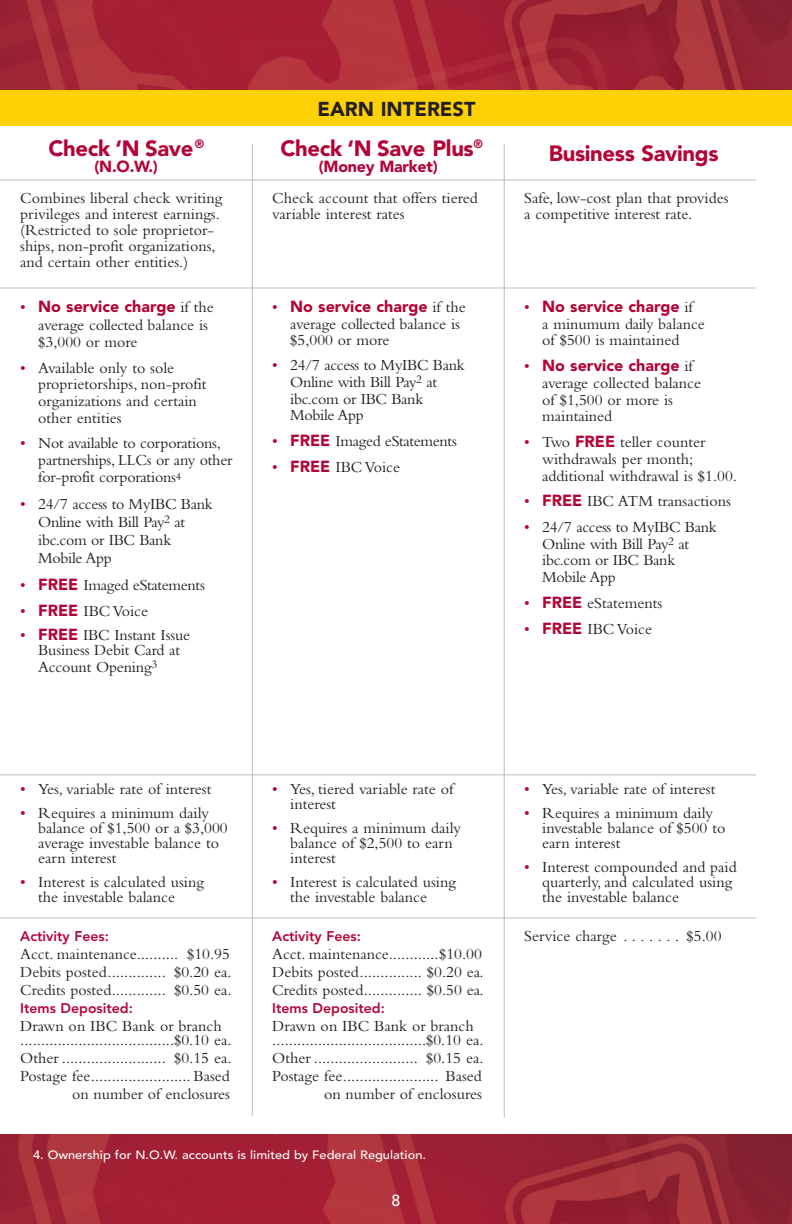
<style>
.page{position:relative;width:792px;height:1224px;background:#fff}
.page>*{position:absolute;margin:0;border:0;box-sizing:border-box;transform-origin:0 0}
.t1{font:900 22px "Avenir LT Std";letter-spacing:-.015em;color:#b30437}
.t2{font:900 20px "Avenir LT Std";color:#231f20}
.t3{font:16px/15px "Bembo Std";color:#231f20}
.t4{font:16px/16.6px "Bembo Std";letter-spacing:-.02em;color:#231f20}
.t5{font:900 16px "Avenir LT Std";letter-spacing:-.015em;color:#b30437}
.t6{font:500 16px "Avenir LT Std";color:#fff}
.t7{font:800 14px "Avenir LT Std";color:#b30437}
.t8{font:500 12px "Avenir LT Std";color:#fff;scale:1.07 1}
.s1{color:#b30437}
.s2{font-family:"Avenir LT Std";font-weight:900;color:#b30437}
</style>
<div class="page">
<img style="left:0;top:0;width:792px;height:90px">
<img style="left:0;top:1134px;width:792px;height:90px">
<hr style="left:252px;top:144px;width:1px;height:972px;background:#bcbdc0">
<hr style="left:504px;top:144px;width:1px;height:974px;background:#bcbdc0">
<hr style="left:0;top:179px;width:756px;height:1px;background:#bcbdc0">
<hr style="left:0;top:287px;width:756px;height:1px;background:#bcbdc0">
<hr style="left:0;top:774px;width:756px;height:1px;background:#bcbdc0">
<hr style="left:0;top:917px;width:756px;height:1px;background:#bcbdc0">
<div style="left:0;top:90px;width:792px;height:36px;background:#fed105"></div>
<p class="t1" style="left:48px;top:135px;width:157px">Check ‘N Save<sup>®</sup></p>
<p class="t5" style="left:95px;top:157px;width:65px">(N.O.W.)</p>
<p class="t2" style="left:318px;top:97px;width:160px">EARN INTEREST</p>
<p class="t1" style="left:280px;top:135px;width:204px">Check ‘N Save Plus<sup>®</sup></p>
<p class="t5" style="left:319px;top:157px;width:121px">(Money Market)</p>
<p class="t1" style="left:549px;top:140px;width:171px">Business Savings</p>
<p class="t3" style="left:20px;top:189px;width:203px;line-height:16px">Combines liberal check writing privileges and interest earnings. (Restricted to sole proprietor&shy;ships, non-profit organizations, and certain other entities.)</p>
<p class="t3" style="left:272px;top:189px;width:207px;line-height:16px">Check account that offers tiered variable interest rates</p>
<p class="t3" style="left:524px;top:189px;width:206px;line-height:16px">Safe, low-cost plan that provides a competitive interest rate.</p>
<p class="t3" style="left:38px;top:298px;width:177px;line-height:17.4px;text-indent:-18px"><span class="s1">•</span> <span class="s2">No service charge</span> if the average collected balance is $3,000 or more</p>
<p class="t3" style="left:38px;top:359px;width:170px;line-height:16.8px;text-indent:-18px"><span class="s1">•</span> Available only to sole proprietorships, non-profit organizations and certain other entities</p>
<p class="t3" style="left:38px;top:435px;width:196px;line-height:16.8px;text-indent:-18px"><span class="s1">•</span> Not available to corporations, partnerships, LLCs or any other for-profit corporations<sup>4</sup></p>
<p class="t4" style="left:38px;top:495px;width:176px;line-height:18px;text-indent:-18px"><span class="s1">•</span> 24/7 access to MyIBC Bank<br>Online with Bill Pay<sup>2</sup> at ibc.com or IBC Bank<br>Mobile App</p>
<p class="t4" style="left:20px;top:576px;width:186px"><span class="s1">•</span> <span class="s2">FREE</span> Imaged eStatements</p>
<p class="t3" style="left:20px;top:603px;width:129px"><span class="s1">•</span> <span class="s2">FREE</span> IBC Voice</p>
<p class="t3" style="left:20px;top:627px;width:171px;text-align:center"><span class="s1">•</span> <span class="s2">FREE</span> IBC Instant Issue<br>Business Debit Card at</p>
<p class="t3" style="left:38px;top:659px;width:121px">Account Opening<sup>3</sup></p>
<p class="t3" style="left:290px;top:298px;width:177px;line-height:16.6px;text-indent:-18px"><span class="s1">•</span> <span class="s2">No service charge</span> if the average collected balance is $5,000 or more</p>
<p class="t4" style="left:290px;top:357px;width:176px;text-indent:-18px"><span class="s1">•</span> 24/7 access to MyIBC Bank<br>Online with Bill Pay<sup>2</sup> at ibc.com or IBC Bank<br>Mobile App</p>
<p class="t4" style="left:272px;top:432px;width:186px"><span class="s1">•</span> <span class="s2">FREE</span> Imaged eStatements</p>
<p class="t3" style="left:272px;top:459px;width:129px"><span class="s1">•</span> <span class="s2">FREE</span> IBC Voice</p>
<p class="t3" style="left:542px;top:298px;width:164px;line-height:16.6px;text-indent:-18px"><span class="s1">•</span> <span class="s2">No service charge</span> if<br>a minumum daily balance of $500 is maintained</p>
<p class="t3" style="left:542px;top:358px;width:160px;line-height:16.6px;text-indent:-18px"><span class="s1">•</span> <span class="s2">No service charge</span> if average collected balance of $1,500 or more is maintained</p>
<p class="t3" style="left:542px;top:433px;width:196px;line-height:16.8px;text-indent:-18px"><span class="s1">•</span> Two <span class="s2">FREE</span> teller counter withdrawals per month; additional withdrawal is $1.00.</p>
<p class="t3" style="left:524px;top:494px;width:208px"><span class="s1">•</span> <span class="s2">FREE</span> IBC ATM transactions</p>
<p class="t4" style="left:542px;top:518px;width:176px;text-indent:-18px"><span class="s1">•</span> 24/7 access to MyIBC Bank<br>Online with Bill Pay<sup>2</sup> at ibc.com or IBC Bank<br>Mobile App</p>
<p class="t3" style="left:524px;top:595px;width:139px"><span class="s1">•</span> <span class="s2">FREE</span> eStatements</p>
<p class="t3" style="left:524px;top:621px;width:129px"><span class="s1">•</span> <span class="s2">FREE</span> IBC Voice</p>
<p class="t3" style="left:20px;top:782px;width:193px"><span class="s1">•</span> Yes, variable rate of interest</p>
<p class="t3" style="left:38px;top:806px;width:191px;text-indent:-18px"><span class="s1">•</span> Requires a minimum daily balance of $1,500 or a $3,000 average investable balance to earn interest</p>
<p class="t3" style="left:38px;top:875px;width:167px;text-indent:-18px"><span class="s1">•</span> Interest is calculated using the investable balance</p>
<p class="t7" style="left:20px;top:927px;width:90px">Activity Fees:</p>
<p class="t3" style="left:20px;top:946px;width:211px">Acct. maintenance.......... $10.95</p>
<p class="t3" style="left:20px;top:964px;width:213px">Debits posted.............. $0.20 ea.</p>
<p class="t3" style="left:20px;top:982px;width:213px">Credits posted............. $0.50 ea.</p>
<p class="t7" style="left:20px;top:1000px;width:114px">Items Deposited:</p>
<p class="t3" style="left:20px;top:1018px;width:213px;line-height:14px">Drawn on IBC Bank or branch .....................................$0.10 ea.</p>
<p class="t3" style="left:20px;top:1050px;width:213px">Other ......................... $0.15 ea.</p>
<p class="t3" style="left:20px;top:1068px;width:211px">Postage fee........................ Based</p>
<p class="t3" style="left:72px;top:1086px;width:159px">on number of enclosures</p>
<p class="t3" style="left:290px;top:782px;width:165px;text-indent:-18px"><span class="s1">•</span> Yes, tiered variable rate of interest</p>
<p class="t3" style="left:290px;top:821px;width:172px;text-indent:-18px"><span class="s1">•</span> Requires a minimum daily balance of $2,500 to earn interest</p>
<p class="t3" style="left:290px;top:875px;width:167px;text-indent:-18px"><span class="s1">•</span> Interest is calculated using the investable balance</p>
<p class="t7" style="left:272px;top:927px;width:90px">Activity Fees:</p>
<p class="t3" style="left:272px;top:946px;width:211px">Acct. maintenance............$10.00</p>
<p class="t3" style="left:272px;top:964px;width:213px">Debits posted............... $0.20 ea.</p>
<p class="t3" style="left:272px;top:982px;width:213px">Credits posted.............. $0.50 ea.</p>
<p class="t7" style="left:272px;top:1000px;width:114px">Items Deposited:</p>
<p class="t3" style="left:272px;top:1018px;width:213px;line-height:14px">Drawn on IBC Bank or branch .....................................$0.10 ea.</p>
<p class="t3" style="left:272px;top:1050px;width:213px">Other ......................... $0.15 ea.</p>
<p class="t3" style="left:272px;top:1068px;width:211px">Postage fee....................... Based</p>
<p class="t3" style="left:324px;top:1086px;width:159px">on number of enclosures</p>
<p class="t8" style="left:33px;top:1148px;width:369px">4. Ownership for N.O.W. accounts is limited by Federal Regulation.</p>
<p class="t6" style="left:392px;top:1191px;width:10px">8</p>
<p class="t3" style="left:524px;top:782px;width:193px"><span class="s1">•</span> Yes, variable rate of interest</p>
<p class="t3" style="left:542px;top:806px;width:185px;text-indent:-18px"><span class="s1">•</span> Requires a minimum daily investable balance of $500 to earn interest</p>
<p class="t3" style="left:542px;top:860px;width:196px;text-indent:-18px"><span class="s1">•</span> Interest compounded and paid quarterly, and calculated using the investable balance</p>
<p class="t3" style="left:524px;top:928px;width:98px">Service charge ........</p>
<p class="t3" style="left:687px;top:928px;width:37px">$5.00</p>
</div>
